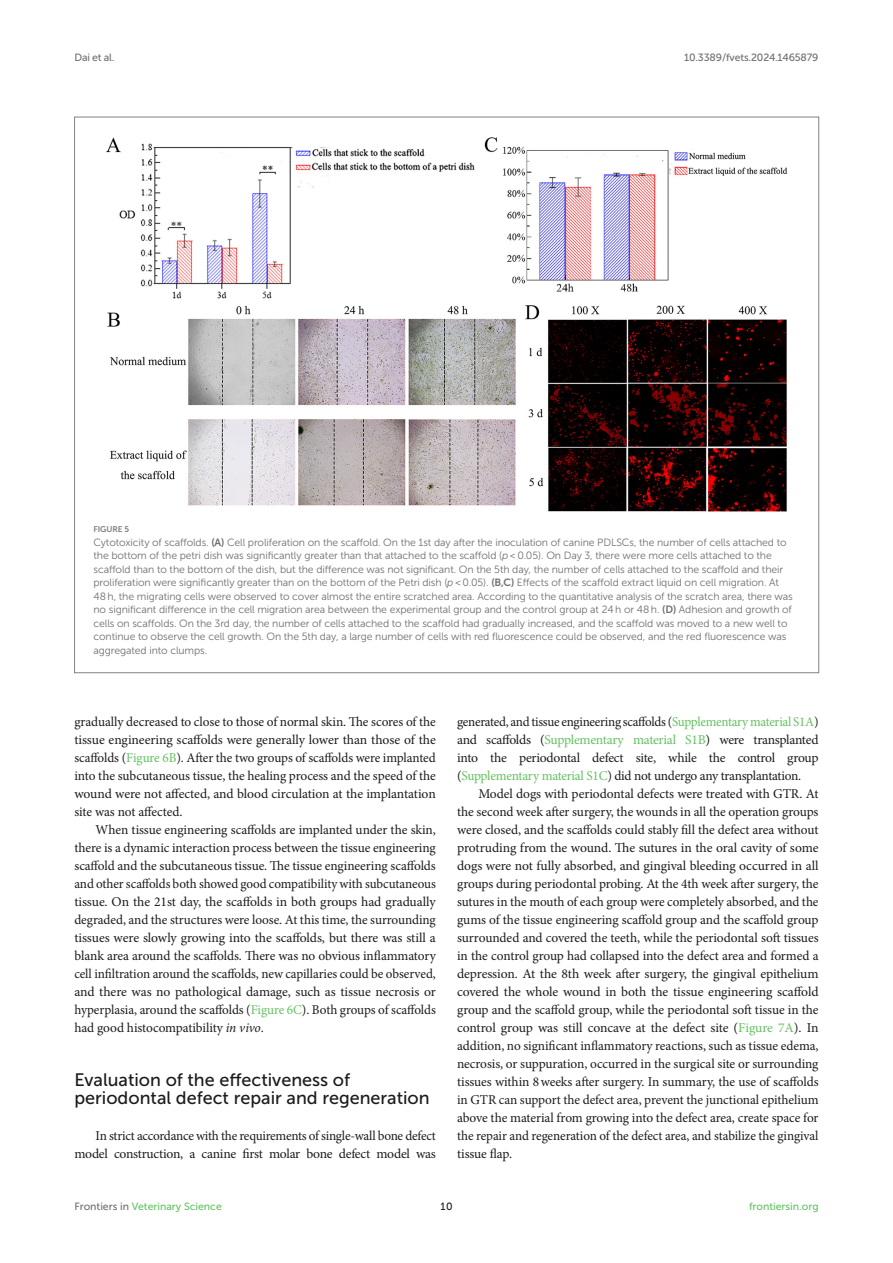
<style>
.page{position:relative;width:893px;height:1263px;background:#fff}
.page>*{position:absolute;margin:0;border:0;box-sizing:border-box;transform-origin:0 0}
.HEAD_2{font:18px/18px "Museo Sans 500";color:#1b1c1b}
.TEXT{font:13.5px/18px "Minion Pro";letter-spacing:-.005em;color:#1b1c1b;text-align:justify}
.TEXT_FLUSH{font:13.5px/18px "Minion Pro";letter-spacing:-.02em;color:#1b1c1b;text-align:right}
.FIG_LEG{font:10.5px/13.5px "Museo Sans 300";letter-spacing:-.01em;color:#706f70}
.t1{font:10.5px "Museo Sans 500";color:#65c161}
.t2{font:10.5px "Museo Sans 500";letter-spacing:-.015em;color:#706f70}
.t3{font:10.5px "Museo Sans 500";color:#1b1c1b}
.FIG_HD{font:8.25px "Museo Sans 700";letter-spacing:-.01em;color:#7e7f7f}
.s1{font-family:"Museo Sans 700"}
.s2{font-style:italic}
.s3{color:#65c161}
.s4{color:#706f70}
</style>
<div class="page">
<img style="left:106px;top:137px;width:682px;height:375px">
<p class="t2" style="left:74px;top:51px;width:42px">Dai et al.</p>
<p class="t2" style="left:684px;top:51px;width:136px">10.3389/fvets.2024.1465879</p>
<p class="FIG_HD" style="left:94px;top:525px;width:37px">FIGURE 5</p>
<p class="FIG_LEG" style="left:94px;top:535px;width:701px">Cytotoxicity of scaffolds. <span class="s1">(A)</span> Cell proliferation on the scaffold. On the 1st day after the inoculation of canine PDLSCs, the number of cells attached to the bottom of the petri dish was significantly greater than that attached to the scaffold (<span class="s2">p</span> &lt; 0.05). On Day 3, there were more cells attached to the scaffold than to the bottom of the dish, but the difference was not significant. On the 5th day, the number of cells attached to the scaffold and their proliferation were significantly greater than on the bottom of the Petri dish (<span class="s2">p</span> &lt; 0.05). <span class="s1">(B,C)</span> Effects of the scaffold extract liquid on cell migration. At 48 h, the migrating cells were observed to cover almost the entire scratched area. According to the quantitative analysis of the scratch area, there was no significant difference in the cell migration area between the experimental group and the control group at 24 h or 48 h. <span class="s1">(D)</span> Adhesion and growth of cells on scaffolds. On the 3rd day, the number of cells attached to the scaffold had gradually increased, and the scaffold was moved to a new well to continue to observe the cell growth. On the 5th day, a large number of cells with red fluorescence could be observed, and the red fluorescence was aggregated into clumps.</p>
<p class="TEXT" style="left:74px;top:713px;width:363px">gradually decreased to close to those of normal skin. The scores of the tissue engineering scaffolds were generally lower than those of the scaffolds (<span class="s3">Figure 6B</span>). After the two groups of scaffolds were implanted into the subcutaneous tissue, the healing process and the speed of the wound were not affected, and blood circulation at the implantation site was not affected.</p>
<p class="TEXT" style="left:74px;top:821px;width:363px;text-indent:21px">When tissue engineering scaffolds are implanted under the skin, there is a dynamic interaction process between the tissue engineering scaffold and the subcutaneous tissue. The tissue engineering scaffolds and other scaffolds both showed good compatibility with subcutaneous tissue. On the 21st day, the scaffolds in both groups had gradually degraded, and the structures were loose. At this time, the surrounding tissues were slowly growing into the scaffolds, but there was still a blank area around the scaffolds. There was no obvious inflammatory cell infiltration around the scaffolds, new capillaries could be observed, and there was no pathological damage, such as tissue necrosis or hyperplasia, around the scaffolds (<span class="s3">Figure 6C</span>). Both groups of scaffolds had good histocompatibility <span class="s2">in vivo</span>.</p>
<p class="HEAD_2" style="left:74px;top:1071px;width:357px">Evaluation of the effectiveness of periodontal defect repair and regeneration</p>
<p class="TEXT_FLUSH" style="left:74px;top:1127px;width:363px">In strict accordance with the requirements of single-wall bone defect model construction, a canine first molar bone defect model was</p>
<p class="TEXT_FLUSH" style="left:457px;top:713px;width:363px;text-align:justify">generated, and tissue engineering scaffolds (<span class="s3">Supplementary material S1A</span>) and scaffolds (<span class="s3">Supplementary material S1B</span>) were transplanted into the periodontal defect site, while the control group (<span class="s3">Supplementary material S1C</span>) did not undergo any transplantation.</p>
<p class="TEXT" style="left:457px;top:785px;width:363px;text-indent:21px">Model dogs with periodontal defects were treated with GTR. At the second week after surgery, the wounds in all the operation groups were closed, and the scaffolds could stably fill the defect area without protruding from the wound. The sutures in the oral cavity of some dogs were not fully absorbed, and gingival bleeding occurred in all groups during periodontal probing. At the 4th week after surgery, the sutures in the mouth of each group were completely absorbed, and the gums of the tissue engineering scaffold group and the scaffold group surrounded and covered the teeth, while the periodontal soft tissues in the control group had collapsed into the defect area and formed a depression. At the 8th week after surgery, the gingival epithelium covered the whole wound in both the tissue engineering scaffold group and the scaffold group, while the periodontal soft tissue in the control group was still concave at the defect site (<span class="s3">Figure 7A</span>). In addition, no significant inflammatory reactions, such as tissue edema, necrosis, or suppuration, occurred in the surgical site or surrounding tissues within 8weeks after surgery. In summary, the use of scaffolds in GTR can support the defect area, prevent the junctional epithelium above the material from growing into the defect area, create space for the repair and regeneration of the defect area, and stabilize the gingival tissue flap.</p>
<p class="t1" style="left:74px;top:1200px;width:149px"><span class="s4">Frontiers in</span> Veterinary Science</p>
<p class="t3" style="left:440px;top:1200px;width:14px">10</p>
<p class="t1" style="left:749px;top:1200px;width:71px">frontiersin.org</p>
</div>
